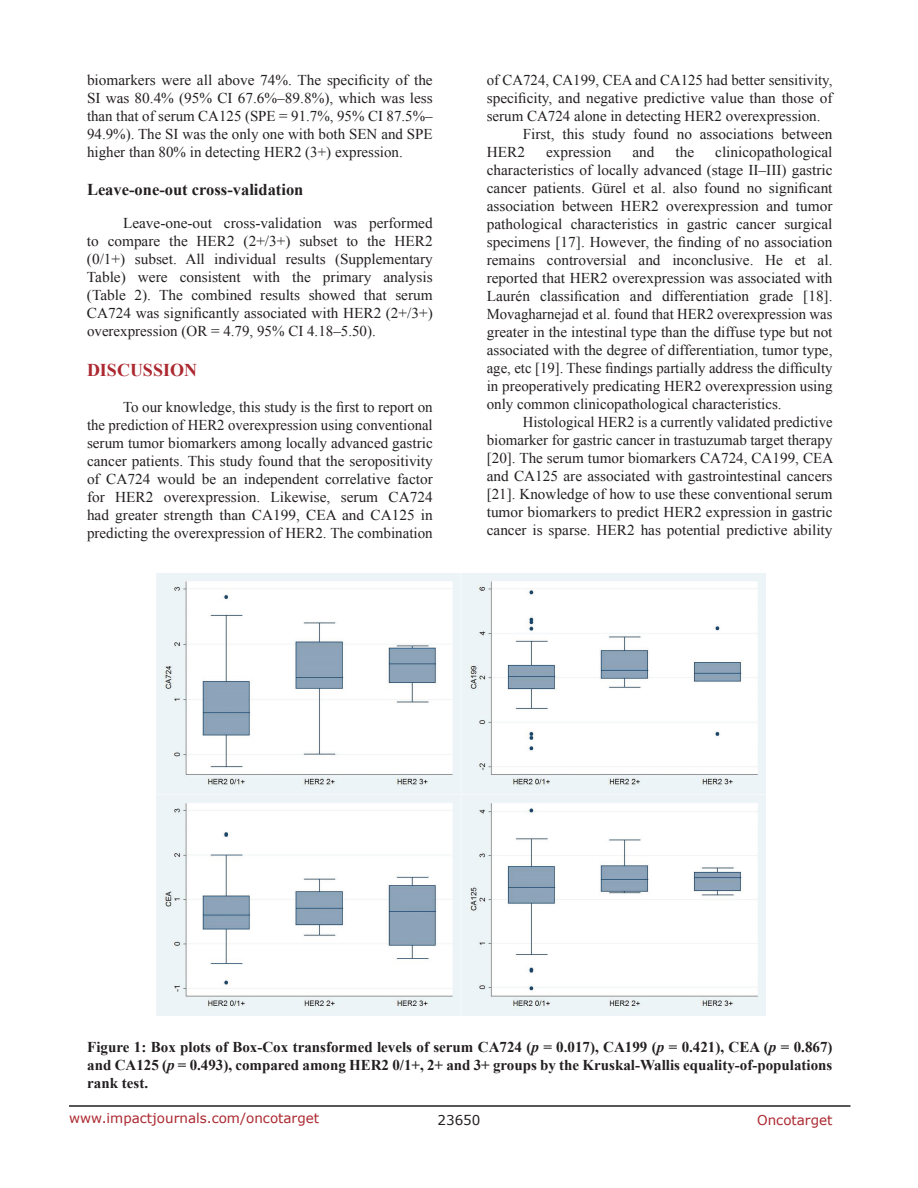
<style>
.page{position:relative;width:918px;height:1188px;background:#fff}
.page>*{position:absolute;margin:0;border:0;box-sizing:border-box;transform-origin:0 0}
.t1{font:700 18px "Times New Roman";color:#ac2830}
.t2{font:700 16.5px "Times New Roman";color:#231f20}
.t3{font:15px/18px "Times New Roman";color:#231f20;text-align:justify}
.t4{font:700 15px/18px "Times New Roman";color:#231f20;text-align:justify}
.t5{font:13.5px "Verdana";color:#ac2830}
.t6{font:13.5px "Verdana";color:#231f20}
.s1{font-style:italic}
</style>
<div class="page">
<hr style="left:69px;top:1105px;width:781px;height:2px;background:#231f20">
<img style="left:157px;top:573px;width:608px;height:443px">
<p class="t3" style="left:87px;top:71px;width:347px">biomarkers were all above 74%. The specificity of the SI was 80.4% (95% CI 67.6%–89.8%), which was less than that of serum CA125 (SPE = 91.7%, 95% CI 87.5%– 94.9%). The SI was the only one with both SEN and SPE higher than 80% in detecting HER2 (3+) expression.</p>
<p class="t2" style="left:87px;top:178px;width:218px">Leave-one-out cross-validation</p>
<p class="t3" style="left:87px;top:214px;width:347px;text-indent:36px">Leave-one-out cross-validation was performed to compare the HER2 (2+/3+) subset to the HER2 (0/1+) subset. All individual results (Supplementary Table) were consistent with the primary analysis (Table 2). The combined results showed that serum CA724 was significantly associated with HER2 (2+/3+) overexpression (OR = 4.79, 95% CI 4.18–5.50).</p>
<p class="t1" style="left:87px;top:357px;width:32px">DISCUSS</p>
<p class="t1" style="left:163px;top:357px;width:21px">ION</p>
<p class="t3" style="left:87px;top:398px;width:347px;text-indent:36px">To our knowledge, this study is the first to report on the prediction of HER2 overexpression using conventional serum tumor biomarkers among locally advanced gastric cancer patients. This study found that the seropositivity of CA724 would be an independent correlative factor for HER2 overexpression. Likewise, serum CA724 had greater strength than CA199, CEA and CA125 in predicting the overexpression of HER2. The combination</p>
<p class="t3" style="left:487px;top:71px;width:347px">of CA724, CA199, CEA and CA125 had better sensitivity,</p>
<p class="t3" style="left:487px;top:89px;width:347px">specificity, and negative predictive value than those of</p>
<p class="t3" style="left:487px;top:107px;width:335px">serum CA724 alone in detecting HER2 overexpression.</p>
<p class="t3" style="left:523px;top:125px;width:311px">First, this study found no associations between</p>
<p class="t3" style="left:487px;top:143px;width:40px">HER2</p>
<p class="t3" style="left:546px;top:143px;width:67px">expression</p>
<p class="t3" style="left:632px;top:143px;width:24px">and</p>
<p class="t3" style="left:676px;top:143px;width:20px">the</p>
<p class="t3" style="left:487px;top:143px;width:347px;text-indent:229px">clinicopathological characteristics of locally advanced (stage II–III) gastric cancer patients. Gürel et al. also found no significant association between HER2 overexpression and tumor pathological characteristics in gastric cancer surgical specimens [17]. However, the finding of no association remains controversial and inconclusive. He et al. reported that HER2 overexpression was associated with Laurén classification and differentiation grade [18].<br>Movagharnejad et al. found that HER2 overexpression was greater in the intestinal type than the diffuse type but not associated with the degree of differentiation, tumor type, age, etc [19]. These findings partially address the difficulty in preoperatively predicating HER2 overexpression using only common clinicopathological characteristics.</p>
<p class="t3" style="left:487px;top:413px;width:348px;text-indent:36px">Histological HER2 is a currently validated predictive biomarker for gastric cancer in trastuzumab target therapy [20]. The serum tumor biomarkers CA724, CA199, CEA and CA125 are associated with gastrointestinal cancers [21]. Knowledge of how to use these conventional serum tumor biomarkers to predict HER2 expression in gastric cancer is sparse. HER2 has potential predictive ability</p>
<p class="t4" style="left:87px;top:1037px;width:747px">Figure 1: Box plots of Box-Cox transformed levels of serum CA724 (<span class="s1">p</span> = 0.017), CA199 (<span class="s1">p</span> = 0.421), CEA (<span class="s1">p</span> = 0.867) and CA125 (<span class="s1">p</span> = 0.493), compared among HER2 0/1+, 2+ and 3+ groups by the Kruskal-Wallis equality-of-populations rank test.</p>
<p class="t5" style="left:69px;top:1109px;width:252px">www.impactjournals.com/oncotarget</p>
<p class="t6" style="left:438px;top:1111px;width:44px">23650</p>
<p class="t5" style="left:757px;top:1111px;width:77px">Oncotarget</p>
</div>
